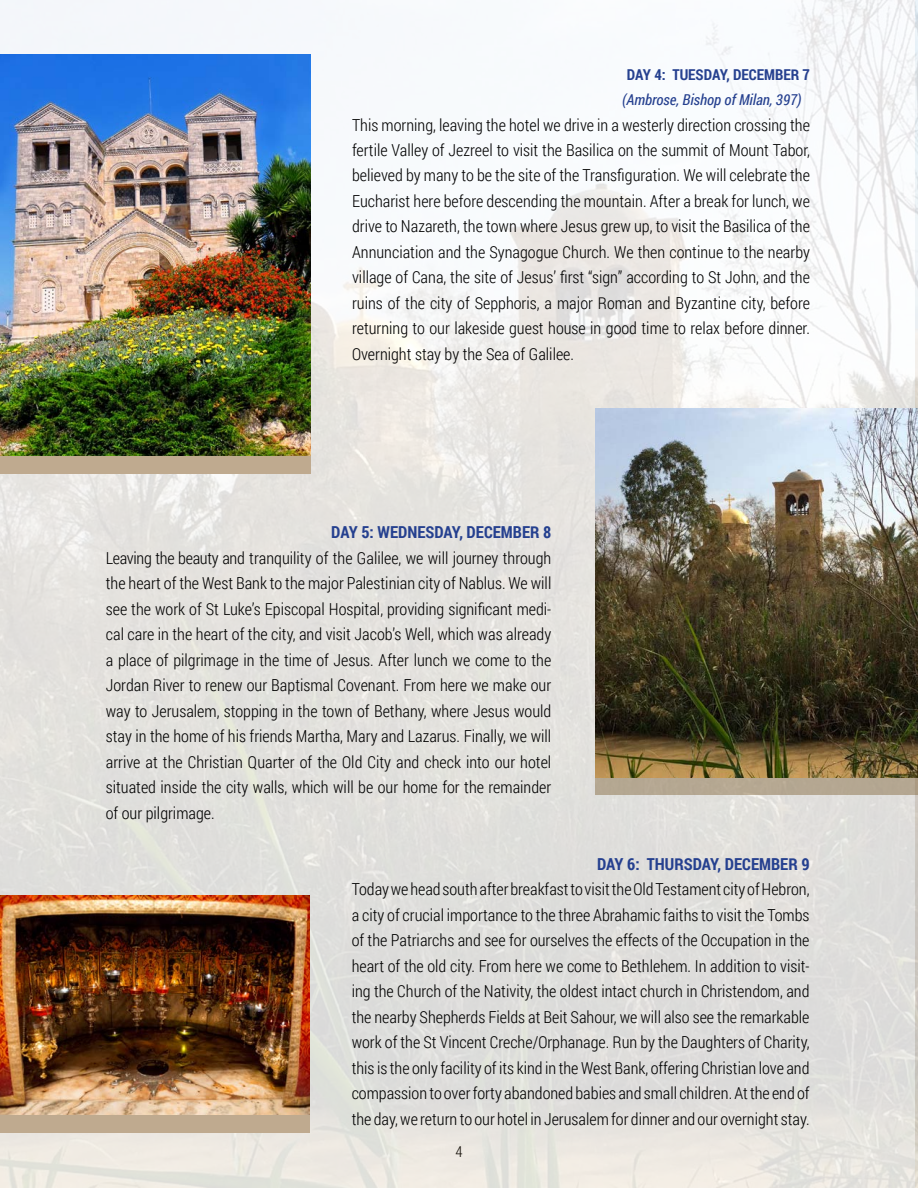
<style>
.page{position:relative;width:918px;height:1188px;background:#fff}
.page>*{position:absolute;margin:0;border:0;box-sizing:border-box;transform-origin:0 0}
.t1{font:300 16.5px/25.5px "Roboto Condensed";color:#000;text-align:justify}
.t2{font:700 16.5px "Roboto Condensed";color:#25408f}
.t3{font:italic 15px "Roboto Condensed";color:#25408f}
.t4{font:700 15px "Roboto Condensed";color:#25408f}
.t5{font:300 15px "Roboto Condensed";color:#000}
</style>
<div class="page">
<img style="left:0;top:0;width:918px;height:1188px">
<img style="left:0;top:896px;width:310px;height:220px">
<img style="left:0;top:54px;width:310px;height:403px">
<div style="left:0;top:457px;width:310px;height:17px;background:#bfaa8f"></div>
<div style="left:0;top:1116px;width:310px;height:17px;background:#bfaa8f"></div>
<div style="left:595px;top:777px;width:323px;height:18px;background:#b5a791"></div>
<img style="left:595px;top:408px;width:323px;height:370px">
<p class="t4" style="left:627px;top:64px;width:184px">DAY 4: TUESDAY, DECEMBER 7</p>
<p class="t3" style="left:622px;top:89px;width:181px">(Ambrose, Bishop of Milan, 397)</p>
<p class="t1" style="left:352px;top:111px;width:459px">This morning, leaving the hotel we drive in a westerly direction crossing the fertile Valley of Jezreel to visit the Basilica on the summit of Mount Tabor, believed by many to be the site of the Transfiguration. We will celebrate the Eucharist here before descending the mountain. After a break for lunch, we drive to Nazareth, the town where Jesus grew up, to visit the Basilica of the Annunciation and the Synagogue Church. We then continue to the nearby village of Cana, the site of Jesus’ first “sign” according to St John, and the ruins of the city of Sepphoris, a major Roman and Byzantine city, before returning to our lakeside guest house in good time to relax before dinner.<br>Overnight stay by the Sea of Galilee.</p>
<p class="t2" style="left:331px;top:521px;width:222px">DAY 5: WEDNESDAY, DECEMBER 8</p>
<p class="t1" style="left:106px;top:545px;width:447px">Leaving the beauty and tranquility of the Galilee, we will journey through the heart of the West Bank to the major Palestinian city of Nablus. We will see the work of St Luke’s Episcopal Hospital, providing significant medi&shy;cal care in the heart of the city, and visit Jacob’s Well, which was already a place of pilgrimage in the time of Jesus. After lunch we come to the Jordan River to renew our Baptismal Covenant. From here we make our way to Jerusalem, stopping in the town of Bethany, where Jesus would stay in the home of his friends Martha, Mary and Lazarus. Finally, we will arrive at the Christian Quarter of the Old City and check into our hotel situated inside the city walls, which will be our home for the remainder of our pilgrimage.</p>
<p class="t2" style="left:597px;top:852px;width:214px">DAY 6: THURSDAY, DECEMBER 9</p>
<p class="t1" style="left:352px;top:876px;width:459px">Today we head south after breakfast to visit the Old Testament city of Hebron, a city of crucial importance to the three Abrahamic faiths to visit the Tombs of the Patriarchs and see for ourselves the effects of the Occupation in the heart of the old city. From here we come to Bethlehem. In addition to visit&shy;ing the Church of the Nativity, the oldest intact church in Christendom, and the nearby Shepherds Fields at Beit Sahour, we will also see the remarkable work of the St Vincent Creche/Orphanage. Run by the Daughters of Charity, this is the only facility of its kind in the West Bank, offering Christian love and compassion to over forty abandoned babies and small children. At the end of the day, we return to our hotel in Jerusalem for dinner and our overnight stay.</p>
<p class="t5" style="left:455px;top:1141px;width:9px">4</p>
</div>
